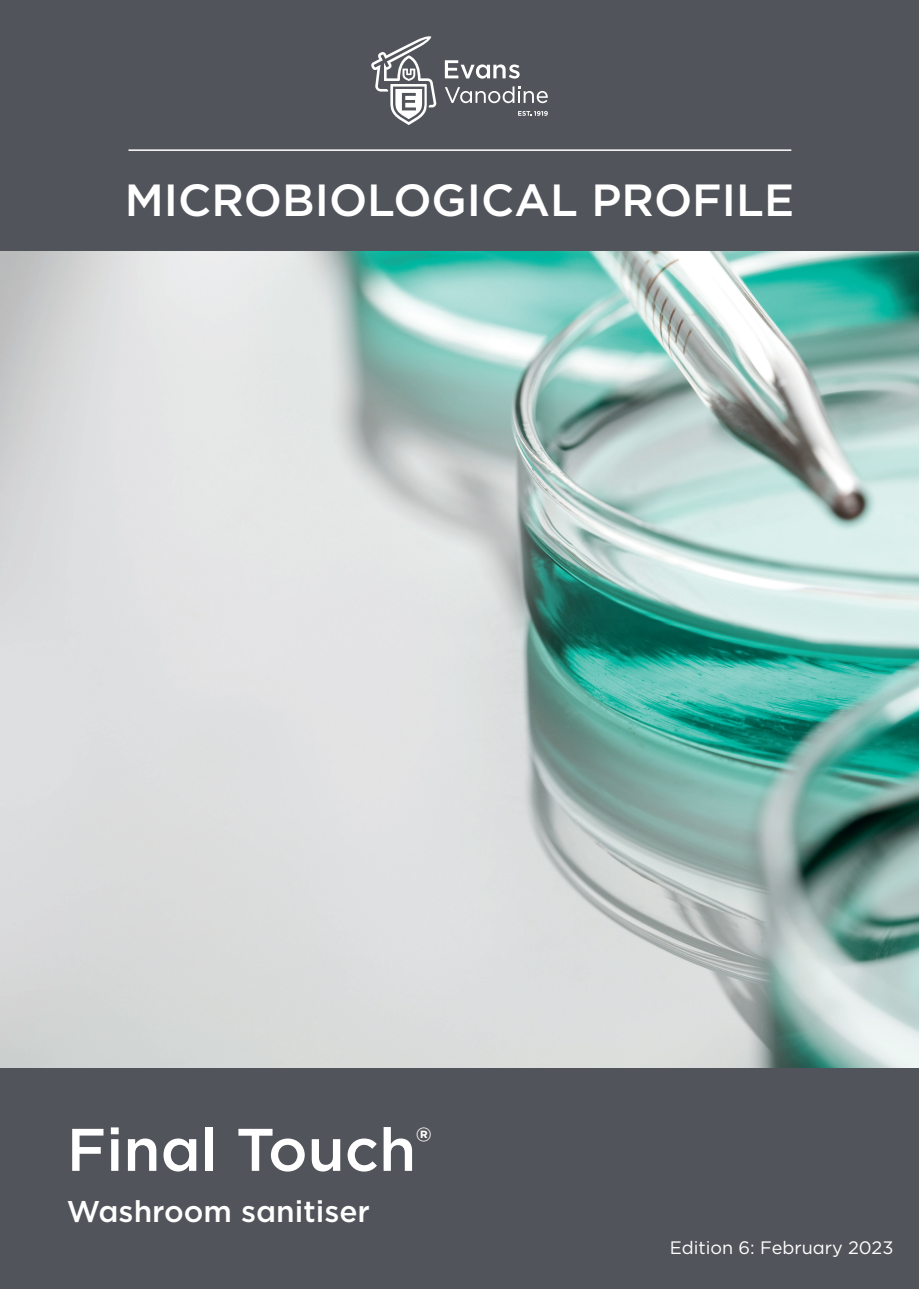
<style>
.page{position:relative;width:919px;height:1289px;background:#fff}
.page>*{position:absolute;margin:0;border:0;box-sizing:border-box;transform-origin:0 0}
.Product_Name{font:500 60px "Gotham";color:#fff}
.Product_Name-2{font:500 45px "Gotham";color:#fff}
.Product_Name-3{font:500 30px "Gotham";color:#fff}
.t1{font:18px "Gotham";color:#fff}
</style>
<div class="page">
<img style="left:0;top:251px;width:918px;height:817px">
<div style="left:0;top:1068px;width:918px;height:220px;background:#51545a"></div>
<div style="left:0;top:0;width:918px;height:251px;background:#51545a"></div>
<hr style="left:128px;top:149px;width:663px;height:2px;background:#fff">
<svg style="left:371px;top:36px;width:65px;height:89px"></svg>
<svg style="left:445px;top:60px;width:74px;height:19px"></svg>
<svg style="left:445px;top:86px;width:102px;height:17px"></svg>
<svg style="left:518px;top:111px;width:29px;height:5px"></svg>
<p class="Product_Name-2" style="left:125px;top:171px;width:670px">MICROBIOLOGICAL PROFILE</p>
<p class="Product_Name" style="left:67px;top:1110px;width:366px">Final Touch<sup>®</sup></p>
<p class="Product_Name-3" style="left:67px;top:1191px;width:305px">Washroom sanitiser</p>
<p class="t1" style="left:670px;top:1236px;width:225px">Edition 6: February 2023</p>
</div>
